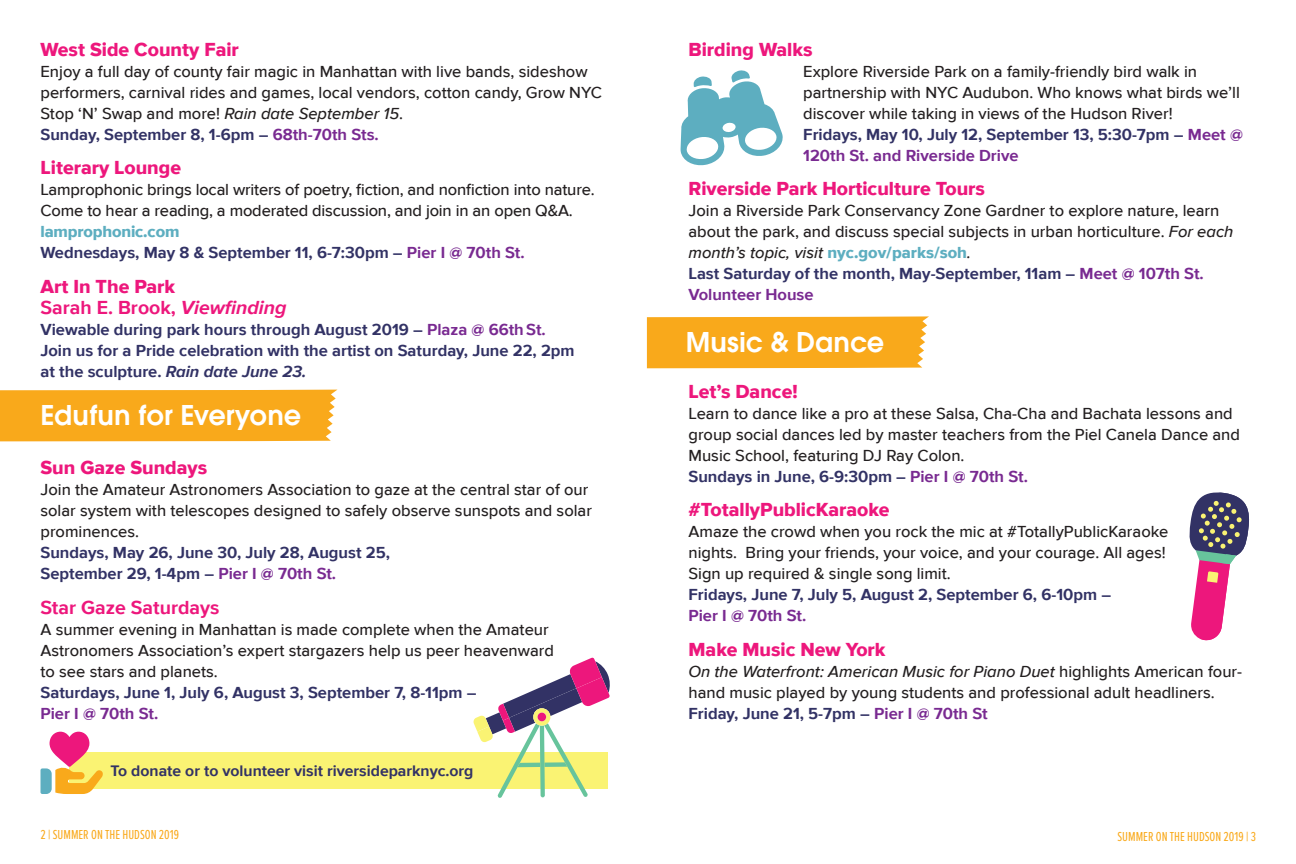
<style>
.page{position:relative;width:1296px;height:864px;background:#fff}
.page>*{position:absolute;margin:0;border:0;box-sizing:border-box;transform-origin:0 0}
.Normal__Web{font:600 30px "Avant Garde ITC";color:#fff}
.event{font:19.5px "Proxima Nova Extrabld";color:#ed177c}
.event-2{font:700 19.5px "Proxima Nova";color:#ed177c}
.desc{font:500 16.5px/21px "Proxima Nova";color:#231f20}
.date_place{font:700 16.5px/21px "Proxima Nova";color:#323265}
.t1{font:700 15.75px "Proxima Nova";color:#323265}
.t2{font:13.5px "Proxima Nova Ex Cn";color:#f9a91b}
.s1{font-style:italic}
.s2{color:#792a91}
.s3{font-family:"Proxima Nova Extrabld";font-weight:400;color:#5daec0}
</style>
<div class="page">
<svg style="left:1189px;top:492px;width:61px;height:149px"></svg>
<div style="left:69px;top:752px;width:539px;height:36px;background:#faf373"></div>
<svg style="left:40px;top:732px;width:63px;height:62px"></svg>
<div style="left:0;top:390px;width:337px;height:51px;background:#f9a91b"></div>
<div style="left:647px;top:316px;width:282px;height:52px;background:#f9a91b"></div>
<svg style="left:473px;top:658px;width:137px;height:140px"></svg>
<div style="left:538px;top:713px;width:8px;height:8px;background:#ed177c;border-radius:50%"></div>
<svg style="left:681px;top:70px;width:102px;height:96px"></svg>
<p class="event" style="left:40px;top:38px;width:200px">West Side County Fair</p>
<p class="desc" style="left:40px;top:62px;width:563px">Enjoy a full day of county fair magic in Manhattan with live bands, sideshow performers, carnival rides and games, local vendors, cotton candy, Grow NYC<br>Stop ‘N’ Swap and more! <span class="s1">Rain date September 15</span>.</p>
<p class="date_place" style="left:40px;top:125px;width:340px">Sunday, September 8, 1-6pm – <span class="s2">68th-70th Sts.</span></p>
<p class="event" style="left:40px;top:157px;width:142px">Literary Lounge</p>
<p class="desc" style="left:40px;top:180px;width:556px">Lamprophonic brings local writers of poetry, fiction, and nonfiction into nature.<br>Come to hear a reading, a moderated discussion, and join in an open Q&amp;A. <span class="s3">lamprophonic.com</span></p>
<p class="date_place" style="left:40px;top:243px;width:486px">Wednesdays, May 8 &amp; September 11, 6-7:30pm – <span class="s2">Pier I @ 70th St.</span></p>
<p class="event" style="left:40px;top:275px;width:136px">Art In The Park</p>
<p class="event-2" style="left:40px;top:296px;width:248px">Sarah E. Brook, <span class="s1">Viewfinding</span></p>
<p class="date_place" style="left:40px;top:320px;width:507px">Viewable during park hours through August 2019 – <span class="s2">Plaza @ 66thSt.</span></p>
<p class="date_place" style="left:40px;top:341px;width:536px">Join us for a Pride celebration with the artist on Saturday, June 22, 2pm at the sculpture. <span class="s1">Rain date June 23.</span></p>
<p class="Normal__Web" style="left:40px;top:398px;width:262px">Edufun for Everyone</p>
<p class="event" style="left:40px;top:457px;width:168px">Sun Gaze Sundays</p>
<p class="desc" style="left:40px;top:480px;width:553px">Join the Amateur Astronomers Association to gaze at the central star of our solar system with telescopes designed to safely observe sunspots and solar prominences.</p>
<p class="date_place" style="left:40px;top:543px;width:351px">Sundays, May 26, June 30, July 28, August 25,</p>
<p class="date_place" style="left:40px;top:564px;width:297px">September 29, 1-4pm – <span class="s2">Pier I @ 70th St.</span></p>
<p class="event-2" style="left:40px;top:596px;width:180px">Star Gaze Saturdays</p>
<p class="desc" style="left:40px;top:620px;width:515px">A summer evening in Manhattan is made complete when the Amateur<br>Astronomers Association’s expert stargazers help us peer heavenward to see stars and planets.</p>
<p class="date_place" style="left:40px;top:683px;width:438px">Saturdays, June 1, July 6, August 3, September 7, 8-11pm –<br><span class="s2">Pier I @ 70th St.</span></p>
<p class="t1" style="left:111px;top:762px;width:364px">To donate or to volunteer visit riversideparknyc.org</p>
<p class="event" style="left:688px;top:38px;width:126px">Birding Walks</p>
<p class="desc" style="left:803px;top:62px;width:438px">Explore Riverside Park on a family-friendly bird walk in partnership with NYC Audubon. Who knows what birds we’ll discover while taking in views of the Hudson River!</p>
<p class="date_place" style="left:803px;top:125px;width:441px">Fridays, May 10, July 12, September 13, 5:30-7pm – <span class="s2">Meet @<br>120th St. and Riverside Drive</span></p>
<p class="event" style="left:688px;top:178px;width:298px">Riverside Park Horticulture Tours</p>
<p class="desc" style="left:688px;top:201px;width:547px">Join a Riverside Park Conservancy Zone Gardner to explore nature, learn about the park, and discuss special subjects in urban horticulture. <span class="s1">For each month’s topic, visit</span> <span class="s3">nyc.gov/parks/soh</span><span class="s1">.</span></p>
<p class="date_place" style="left:688px;top:264px;width:517px">Last Saturday of the month, May-September, 11am – <span class="s2">Meet @ 107th St.<br>Volunteer House</span></p>
<p class="Normal__Web" style="left:686px;top:324px;width:200px">Music &amp; Dance</p>
<p class="event" style="left:688px;top:380px;width:111px">Let’s Dance!</p>
<p class="desc" style="left:688px;top:404px;width:553px">Learn to dance like a pro at these Salsa, Cha-Cha and Bachata lessons and group social dances led by master teachers from the Piel Canela Dance and<br>Music School, featuring DJ Ray Colon.</p>
<p class="date_place" style="left:688px;top:467px;width:341px">Sundays in June, 6-9:30pm – <span class="s2">Pier I @ 70th St.</span></p>
<p class="event" style="left:688px;top:499px;width:203px">#TotallyPublicKaraoke</p>
<p class="desc" style="left:688px;top:522px;width:482px">Amaze the crowd when you rock the mic at #TotallyPublicKaraoke nights. Bring your friends, your voice, and your courage. All ages!<br>Sign up required &amp; single song limit.</p>
<p class="date_place" style="left:688px;top:585px;width:424px">Fridays, June 7, July 5, August 2, September 6, 6-10pm –<br><span class="s2">Pier I @ 70th St.</span></p>
<p class="event" style="left:688px;top:638px;width:199px">Make Music New York</p>
<p class="desc" style="left:688px;top:662px;width:555px"><span class="s1">On the Waterfront: American Music for Piano Duet</span> highlights American four&shy;hand music played by young students and professional adult headliners.</p>
<p class="date_place" style="left:688px;top:704px;width:301px">Friday, June 21, 5-7pm – <span class="s2">Pier I @ 70th St</span></p>
<p class="t2" style="left:40px;top:825px;width:140px">2 | SUMMER ON THE HUDSON 2019</p>
<p class="t2" style="left:1118px;top:826px;width:140px">SUMMER ON THE HUDSON 2019 | 3</p>
</div>
